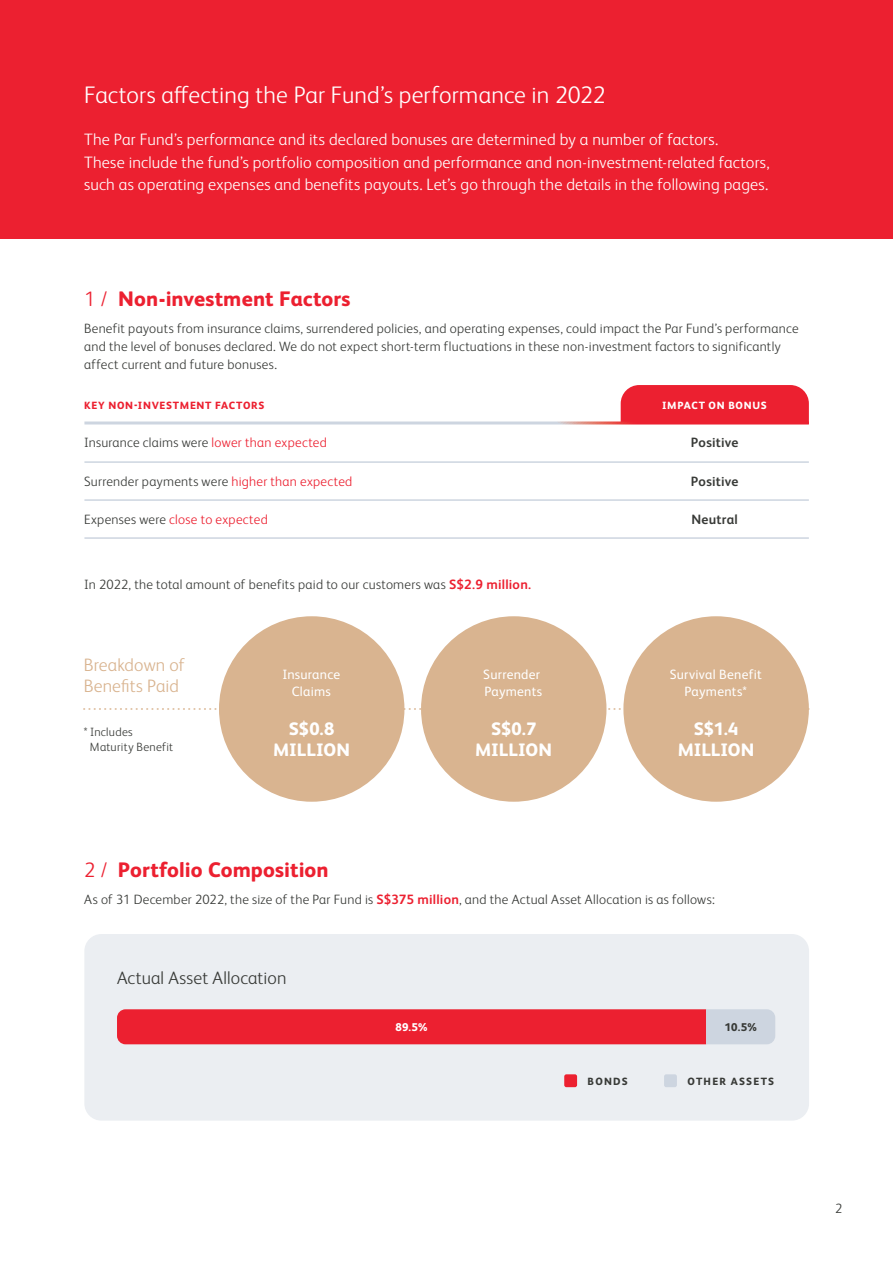
<style>
.page{position:relative;width:893px;height:1263px;background:#fff}
.page>*{position:absolute;margin:0;border:0;box-sizing:border-box;transform-origin:0 0}
.t1{font:300 24px "FS Albert Pro";letter-spacing:.005em;color:#fff}
.t2{font:800 21px "FS Albert Pro";letter-spacing:.005em;color:#ec2030}
.t3{font:800 18px/21px "FS Albert Pro";color:#fff;text-align:center}
.t4{font:300 18px/21px "FS Albert Pro";letter-spacing:.005em;color:#d9b490}
.t5{font:300 18px "FS Albert Pro";letter-spacing:.01em;color:#383a37}
.t6{font:300 16.5px/22.5px "FS Albert Pro";letter-spacing:.01em;color:#fff}
.t7{font:300 13.5px/18px "FS Albert Pro";letter-spacing:.02em;color:#383a37}
.t8{font:13.5px/16.5px "FS Albert Pro";letter-spacing:.02em;color:#fff;text-align:center}
.t9{font:300 13.5px "FS Albert Pro";letter-spacing:.02em;color:#ec2030}
.t10{font:700 13.5px "FS Albert Pro";letter-spacing:.015em;color:#383a37}
.t11{font:300 12px/15px "FS Albert Pro";letter-spacing:.025em;color:#383a37}
.t12{font:800 11.25px "FS Albert Pro";color:#fff}
.t13{font:800 11.25px "FS Albert Pro";color:#383a37}
.t14{font:800 10.5px "FS Albert Pro";letter-spacing:.065em;color:#ec2030}
.t15{font:800 10.5px "FS Albert Pro";letter-spacing:.12em;color:#383a37}
.t16{font:800 10.5px "FS Albert Pro";letter-spacing:.065em;color:#fff}
.s1{font-weight:300}
.s2{color:#ec2030}
.s3{color:#383a37}
.s4{font-weight:700;color:#ec2030}
</style>
<div class="page">
<svg style="left:84px;top:708px;width:537px;height:2px"></svg>
<div style="left:623px;top:616px;width:186px;height:186px;background:#d9b490;border-radius:50%"></div>
<div style="left:0;top:0;width:893px;height:239px;background:#ec2030"></div>
<div style="left:621px;top:385px;width:188px;height:36px;background:#ec2030"></div>
<hr style="left:84px;top:461px;width:725px;height:2px;background:#cdd5e0">
<hr style="left:84px;top:499px;width:725px;height:2px;background:#cdd5e0">
<hr style="left:84px;top:537px;width:725px;height:2px;background:#cdd5e0">
<div style="left:219px;top:616px;width:185px;height:186px;background:#d9b490;border-radius:50%"></div>
<div style="left:421px;top:616px;width:185px;height:186px;background:#d9b490;border-radius:50%"></div>
<div style="left:84px;top:934px;width:725px;height:186px;background:#ebeef2;border-radius:17px"></div>
<div style="left:564px;top:1074px;width:13px;height:13px;background:#ec2030;border-radius:2px"></div>
<div style="left:664px;top:1074px;width:13px;height:13px;background:#cdd5e0;border-radius:2px"></div>
<svg style="left:117px;top:1009px;width:658px;height:35px;background:#e83444"></svg>
<h1 class="t1" style="left:84px;top:79px;width:523px">Factors affecting the Par Fund’s performance in 2022</h1>
<p class="t6" style="left:84px;top:127px;width:687px">The Par Fund’s performance and its declared bonuses are determined by a number of factors.<br>These include the fund’s portfolio composition and performance and non-investment-related factors, such as operating expenses and benefits payouts. Let’s go through the details in the following pages.</p>
<h2 class="t2" style="left:84px;top:282px;width:268px"><span class="s1">1 /</span> Non-investment Factors</h2>
<p class="t7" style="left:84px;top:318px;width:716px">Benefit payouts from insurance claims, surrendered policies, and operating expenses, could impact the Par Fund’s performance and the level of bonuses declared. We do not expect short-term fluctuations in these non-investment factors to significantly affect current and future bonuses.</p>
<p class="t14" style="left:84px;top:397px;width:182px">KEY NON-INVESTMENT FACTORS</p>
<p class="t16" style="left:662px;top:397px;width:106px">IMPACT ON BONUS</p>
<p class="t7" style="left:84px;top:433px;width:244px">Insurance claims were <span class="s2">lower than expected</span></p>
<p class="t10" style="left:691px;top:433px;width:49px">Positive</p>
<p class="t7" style="left:84px;top:471px;width:270px">Surrender payments were <span class="s2">higher than expected</span></p>
<p class="t10" style="left:691px;top:472px;width:49px">Positive</p>
<p class="t9" style="left:84px;top:510px;width:185px"><span class="s3">Expenses were</span> close to expected</p>
<p class="t10" style="left:691px;top:510px;width:48px">Neutral</p>
<p class="t7" style="left:84px;top:574px;width:449px">In 2022, the total amount of benefits paid to our customers was <span class="s4">S$2.9 million.</span></p>
<h3 class="t4" style="left:84px;top:653px;width:103px">Breakdown of<br>Benefits Paid</h3>
<p class="t11" style="left:90px;top:723px;width:85px;text-indent:-6px">* Includes<br>Maturity Benefit</p>
<p class="t8" style="left:282px;top:665px;width:59px">Insurance<br>Claims</p>
<h3 class="t3" style="left:273px;top:717px;width:78px">S$0.8<br>MILLION</h3>
<p class="t8" style="left:483px;top:665px;width:61px;text-align:left">Surrender<br>Payments</p>
<h3 class="t3" style="left:475px;top:717px;width:78px">S$0.7<br>MILLION</h3>
<p class="t8" style="left:670px;top:665px;width:94px">Survival Benefit<br>Payments*</p>
<h3 class="t3" style="left:678px;top:717px;width:78px">S$1.4<br>MILLION</h3>
<h2 class="t2" style="left:84px;top:853px;width:246px"><span class="s1">2 /</span> Portfolio Composition</h2>
<p class="t7" style="left:84px;top:889px;width:632px">As of 31 December 2022, the size of the Par Fund is <span class="s4">S$375 million</span>, and the Actual Asset Allocation is as follows:</p>
<h3 class="t5" style="left:117px;top:965px;width:171px">Actual Asset Allocation</h3>
<p class="t12" style="left:395px;top:1018px;width:34px">89.5%</p>
<p class="t13" style="left:725px;top:1018px;width:34px">10.5%</p>
<p class="t15" style="left:588px;top:1073px;width:42px">BONDS</p>
<p class="t15" style="left:687px;top:1073px;width:88px">OTHER ASSETS</p>
<p class="t7" style="left:835px;top:1199px;width:9px">2</p>
</div>
